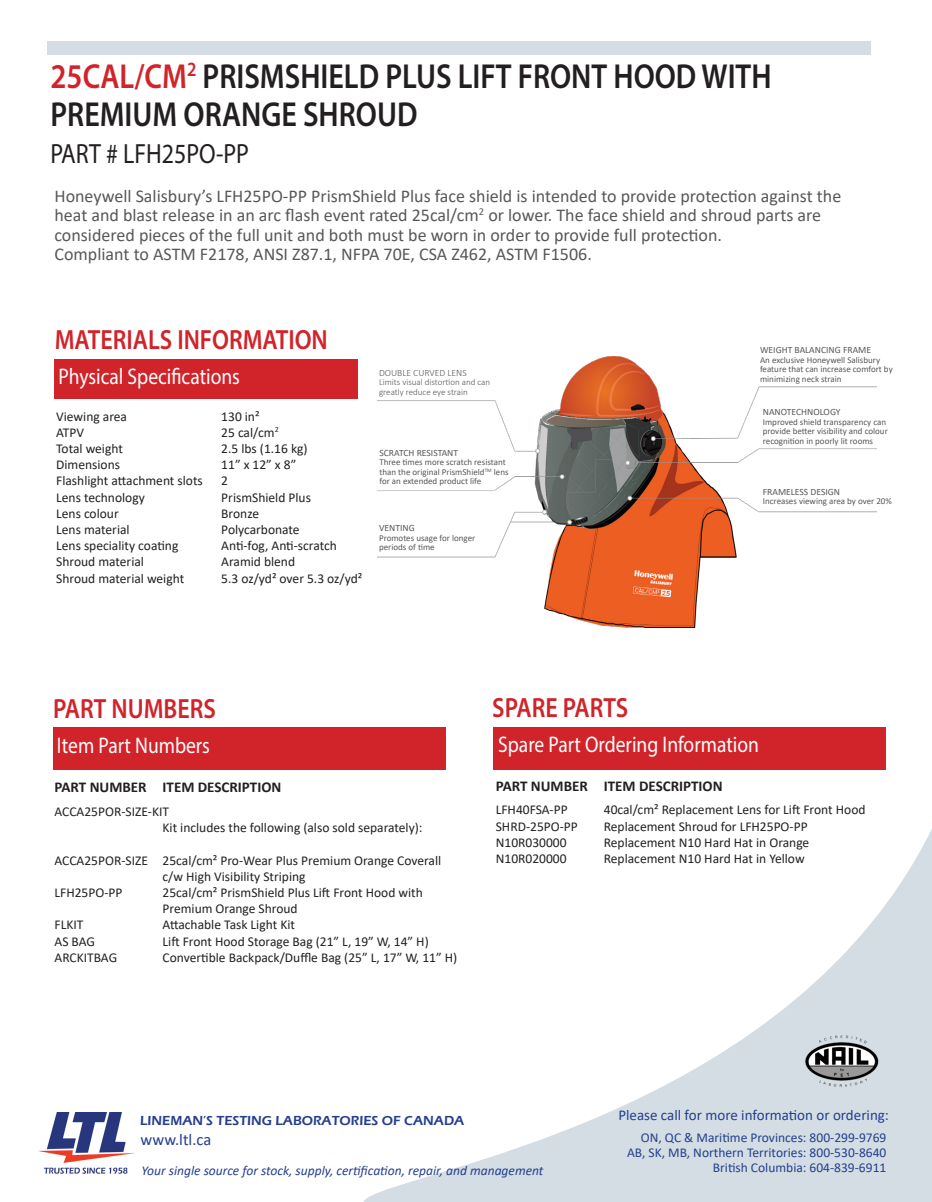
<style>
.page{position:relative;width:932px;height:1202px;background:#fff}
.page>*{position:absolute;margin:0;border:0;box-sizing:border-box;transform-origin:0 0}
.t1{font:600 34.8px/37.5px "Myriad Pro";color:#231f20;scale:.86 1}
.t2{font:600 27.9px "Myriad Pro";color:#d1232a;scale:.86 1}
.t3{font:27.9px "Myriad Pro";color:#231f20;scale:.86 1}
.t4{font:22.65px "Myriad Pro";color:#fff;scale:.86 1}
.t5{font:18px/19.5px "Calibri";color:#57585a}
.t6{font:16.5px "Calibri";color:#253f8e}
.t7{font:700 15px "Calibri";color:#231f20}
.t8{font:15px "Calibri";color:#253f8e}
.t9{font:13.5px/16.2px "Calibri";color:#231f20}
.t10{font:13.5px "Calibri";color:#253f8e}
.t11{font:italic 13.5px "Calibri";color:#253f8e}
.t12{font:600 13.5px "Eras ITC";color:#253f8e}
.t13{font:9.6px "Calibri";color:#57585a}
.t14{font:300 9.6px "Calibri";color:#57585a}
.t15{font:9px/9.6px "Calibri";color:#57585a}
.t16{font:300 9px/9.6px "Calibri";color:#57585a}
.s1{color:#d1232a}
</style>
<div class="page">
<svg style="left:45px;top:627px;width:887px;height:575px"></svg>
<div style="left:47px;top:41px;width:823px;height:14px;background:#d3dde3"></div>
<img style="left:377px;top:356px;width:499px;height:271px">
<img style="left:38px;top:1112px;width:96px;height:61px">
<img style="left:803px;top:1033px;width:77px;height:55px">
<div style="left:55px;top:359px;width:303px;height:39px;background:#d1232a"></div>
<div style="left:493px;top:727px;width:393px;height:42px;background:#d1232a"></div>
<div style="left:53px;top:727px;width:393px;height:42px;background:#d1232a"></div>
<p class="t1" style="left:50px;top:57px;width:839px"><span class="s1">25CAL/CM</span><sup>2</sup> PRISMSHIELD PLUS LIFT FRONT HOOD WITH<br>PREMIUM ORANGE SHROUD</p>
<p class="t3" style="left:50px;top:136px;width:232px">PART # LFH25PO-PP</p>
<p class="t5" style="left:54px;top:186px;width:788px">Honeywell Salisbury’s LFH25PO-PP PrismShield Plus face shield is intended to provide protection against the heat and blast release in an arc flash event rated 25cal/cm<sup>2</sup> or lower. The face shield and shroud parts are considered pieces of the full unit and both must be worn in order to provide full protection.</p>
<p class="t5" style="left:54px;top:244px;width:539px">Compliant to ASTM F2178, ANSI Z87.1, NFPA 70E, CSA Z462, ASTM F1506.</p>
<p class="t2" style="left:55px;top:322px;width:319px">MATERIALS INFORMATION</p>
<p class="t4" style="left:58px;top:362px;width:212px">Physical Specifications</p>
<p class="t9" style="left:56px;top:407px;width:72px">Viewing area</p>
<p class="t9" style="left:221px;top:407px;width:40px">130 in²</p>
<p class="t9" style="left:56px;top:424px;width:29px">ATPV</p>
<p class="t9" style="left:221px;top:424px;width:59px">25 cal/cm<sup>2</sup></p>
<p class="t9" style="left:56px;top:440px;width:68px">Total weight</p>
<p class="t9" style="left:221px;top:440px;width:88px">2.5 lbs (1.16 kg)</p>
<p class="t9" style="left:56px;top:456px;width:65px">Dimensions</p>
<p class="t9" style="left:221px;top:456px;width:77px">11” x 12” x 8”</p>
<p class="t9" style="left:56px;top:472px;width:148px">Flashlight attachment slots</p>
<p class="t9" style="left:221px;top:472px;width:8px">2</p>
<p class="t9" style="left:56px;top:488px;width:90px">Lens technology</p>
<p class="t9" style="left:221px;top:488px;width:91px">PrismShield Plus</p>
<p class="t9" style="left:56px;top:505px;width:64px">Lens colour</p>
<p class="t9" style="left:221px;top:505px;width:39px">Bronze</p>
<p class="t9" style="left:56px;top:521px;width:75px">Lens material</p>
<p class="t9" style="left:221px;top:521px;width:80px">Polycarbonate</p>
<p class="t9" style="left:56px;top:537px;width:124px">Lens speciality coating</p>
<p class="t9" style="left:221px;top:537px;width:117px">Anti-fog, Anti-scratch</p>
<p class="t9" style="left:56px;top:553px;width:89px">Shroud material</p>
<p class="t9" style="left:221px;top:553px;width:75px">Aramid blend</p>
<p class="t9" style="left:56px;top:569px;width:129px">Shroud material weight</p>
<p class="t9" style="left:221px;top:569px;width:142px">5.3 oz/yd² over 5.3 oz/yd²</p>
<p class="t14" style="left:379px;top:366px;width:89px">DOUBLE CURVED LENS</p>
<p class="t16" style="left:379px;top:377px;width:112px">Limits visual distortion and can greatly reduce eye strain</p>
<p class="t13" style="left:379px;top:446px;width:80px">SCRATCH RESISTANT</p>
<p class="t15" style="left:379px;top:457px;width:131px">Three times more scratch resistant than the original PrismShield<sup>TM</sup> lens for an extended product life</p>
<p class="t13" style="left:379px;top:521px;width:37px">VENTING</p>
<p class="t15" style="left:379px;top:532px;width:98px">Promotes usage for longer periods of time</p>
<p class="t13" style="left:760px;top:343px;width:113px">WEIGHT BALANCING FRAME</p>
<p class="t15" style="left:760px;top:355px;width:134px">An exclusive Honeywell Salisbury feature that can increase comfort by minimizing neck strain</p>
<p class="t13" style="left:762px;top:405px;width:79px">NANOTECHNOLOGY</p>
<p class="t15" style="left:762px;top:417px;width:126px">Improved shield transparency can provide better visibility and colour recognition in poorly lit rooms</p>
<p class="t13" style="left:762px;top:485px;width:79px">FRAMELESS DESIGN</p>
<p class="t15" style="left:762px;top:496px;width:131px">Increases viewing area by over 20%</p>
<p class="t2" style="left:53px;top:690px;width:191px">PART NUMBERS</p>
<p class="t4" style="left:57px;top:731px;width:179px">Item Part Numbers</p>
<p class="t7" style="left:54px;top:776px;width:228px">PART NUMBER ITEM DESCRIPTION</p>
<p class="t9" style="left:54px;top:803px;width:116px">ACCA25POR-SIZE-KIT</p>
<p class="t9" style="left:162px;top:819px;width:261px">Kit includes the following (also sold separately):</p>
<p class="t9" style="left:162px;top:851px;width:280px;text-indent:-108px">ACCA25POR-SIZE 25cal/cm² Pro-Wear Plus Premium Orange Coverall c/w High Visibility Striping</p>
<p class="t9" style="left:54px;top:884px;width:69px">LFH25PO-PP</p>
<p class="t9" style="left:162px;top:884px;width:262px">25cal/cm² PrismShield Plus Lift Front Hood with<br>Premium Orange Shroud</p>
<p class="t9" style="left:54px;top:916px;width:30px">FLKIT</p>
<p class="t9" style="left:162px;top:916px;width:134px">Attachable Task Light Kit</p>
<p class="t9" style="left:54px;top:932px;width:42px">AS BAG</p>
<p class="t9" style="left:162px;top:932px;width:268px">Lift Front Hood Storage Bag (21” L, 19” W, 14” H)</p>
<p class="t9" style="left:54px;top:949px;width:64px">ARCKITBAG</p>
<p class="t9" style="left:162px;top:949px;width:296px">Convertible Backpack/Duffle Bag (25” L, 17” W, 11” H)</p>
<p class="t2" style="left:492px;top:690px;width:160px">SPARE PARTS</p>
<p class="t4" style="left:498px;top:731px;width:304px">Spare Part Ordering Information</p>
<p class="t7" style="left:495px;top:775px;width:228px">PART NUMBER ITEM DESCRIPTION</p>
<p class="t9" style="left:495px;top:801px;width:73px">LFH40FSA-PP</p>
<p class="t9" style="left:603px;top:801px;width:263px">40cal/cm² Replacement Lens for Lift Front Hood</p>
<p class="t9" style="left:495px;top:817px;width:84px">SHRD-25PO-PP</p>
<p class="t9" style="left:603px;top:817px;width:205px">Replacement Shroud for LFH25PO-PP</p>
<p class="t9" style="left:495px;top:834px;width:72px">N10R030000</p>
<p class="t9" style="left:603px;top:834px;width:207px">Replacement N10 Hard Hat in Orange</p>
<p class="t9" style="left:495px;top:850px;width:72px">N10R020000</p>
<p class="t9" style="left:603px;top:850px;width:202px">Replacement N10 Hard Hat in Yellow</p>
<p class="t12" style="left:140px;top:1112px;width:325px">LINEMAN’S TESTING LABORATORIES OF CANADA</p>
<p class="t8" style="left:618px;top:1104px;width:272px">Please call for more information or ordering:</p>
<p class="t6" style="left:141px;top:1128px;width:72px">www.ltl.ca</p>
<p class="t11" style="left:142px;top:1161px;width:403px">Your single source for stock, supply, certification, repair, and management</p>
<p class="t10" style="left:640px;top:1128px;width:247px">ON, QC &amp; Maritime Provinces: 800-299-9769</p>
<p class="t10" style="left:627px;top:1143px;width:261px">AB, SK, MB, Northern Territories: 800-530-8640</p>
<p class="t10" style="left:713px;top:1158px;width:175px">British Columbia: 604-839-6911</p>
</div>
